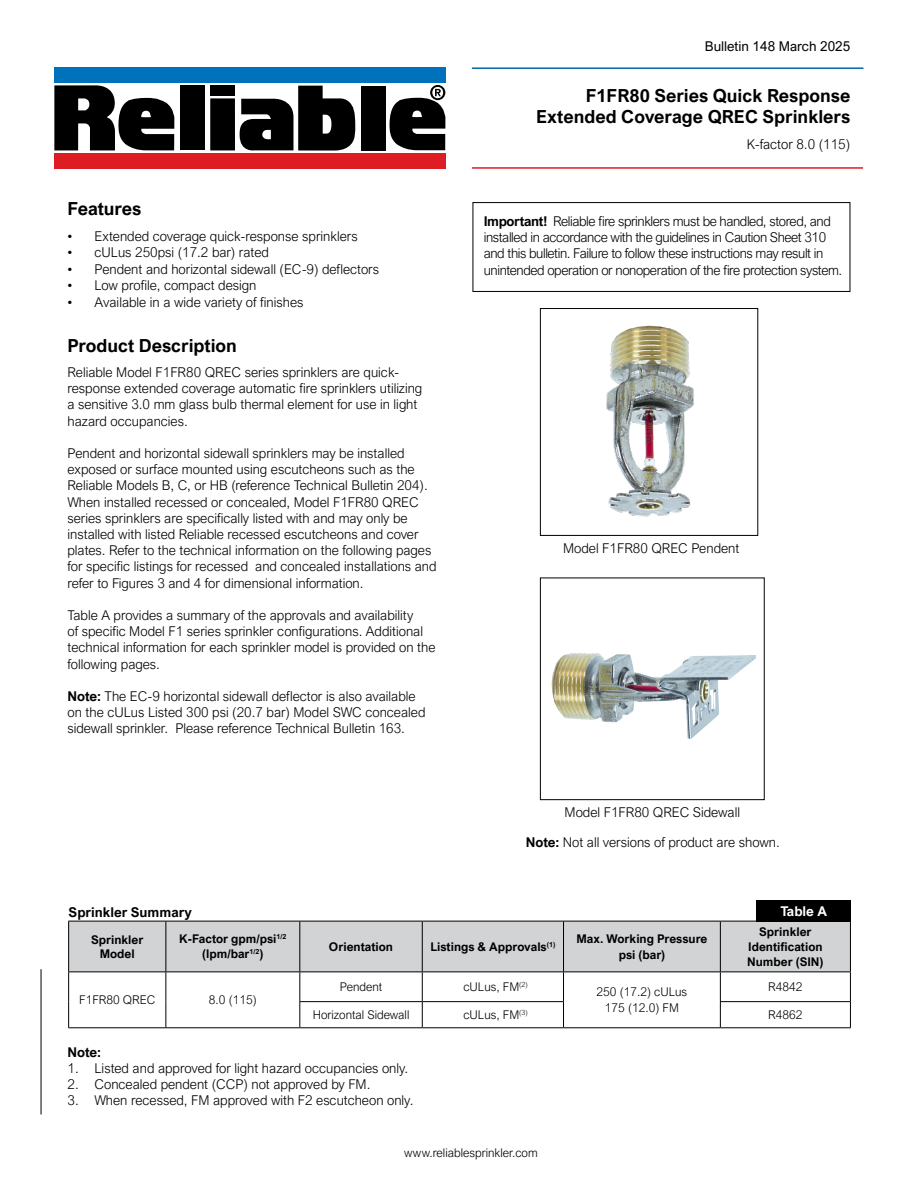
<style>
.page{position:relative;width:918px;height:1188px;background:#fff}
.page>*{position:absolute;margin:0;border:0;box-sizing:border-box;transform-origin:0 0}
.t1{font:700 18px/21px "Arial Nova";color:#000;text-align:right}
.t2{font:300 13.5px/16.2px "Arial Nova";color:#000}
.t3{font:300 13.5px/16.2px "Arial Nova";letter-spacing:-.03em;color:#000}
.t4{font:700 13.5px "Arial Nova";color:#000}
.t5{font:13.5px "Arial Nova";color:#000}
.t6{font:700 13.5px "Arial Nova";color:#fff}
.t7{font:700 12px/15px "Arial Nova";color:#000;text-align:center}
.t8{font:300 12px/16.5px "Arial Nova";color:#000;text-align:center}
.s1{font-weight:700}
</style>
<div class="page">
<div style="left:540px;top:308px;width:218px;height:228px;border:1px solid #000"></div>
<div style="left:540px;top:578px;width:225px;height:222px;border:1px solid #000"></div>
<svg style="left:68px;top:921px;width:783px;height:106px"></svg>
<hr style="left:68px;top:1027px;width:98px;height:1px;background:#000">
<hr style="left:166px;top:1027px;width:134px;height:1px;background:#000">
<hr style="left:300px;top:1027px;width:122px;height:1px;background:#000">
<hr style="left:422px;top:1027px;width:142px;height:1px;background:#000">
<hr style="left:564px;top:1027px;width:156px;height:1px;background:#000">
<hr style="left:720px;top:1027px;width:131px;height:1px;background:#000">
<div style="left:756px;top:900px;width:95px;height:21px;background:#000"></div>
<img style="left:606px;top:325px;width:88px;height:192px">
<img style="left:551px;top:653px;width:205px;height:86px">
<div style="left:473px;top:202px;width:377px;height:90px;border:1px solid #000"></div>
<hr style="left:472px;top:67px;width:391px;height:2px;background:#0467a0">
<hr style="left:472px;top:167px;width:391px;height:2px;background:#e11b24">
<svg style="left:55px;top:85px;width:119px;height:65px"></svg>
<div style="left:180px;top:86px;width:25px;height:64px;background:#000"></div>
<div style="left:210px;top:98px;width:25px;height:52px;background:#000"></div>
<div style="left:210px;top:86px;width:25px;height:10px;background:#000"></div>
<div style="left:361px;top:86px;width:24px;height:65px;background:#000"></div>
<svg style="left:239px;top:86px;width:117px;height:65px"></svg>
<svg style="left:389px;top:85px;width:56px;height:65px"></svg>
<div style="left:55px;top:153px;width:390px;height:15px;background:#de1c24"></div>
<div style="left:55px;top:67px;width:390px;height:16px;background:#0072bc"></div>
<hr style="left:41px;top:969px;width:1px;height:145px;background:#000">
<p class="t5" style="left:705px;top:38px;width:147px">Bulletin 148 March 2025</p>
<h1 class="t1" style="left:536px;top:85px;width:316px">F1FR80 Series Quick Response<br>Extended Coverage QREC Sprinklers</h1>
<h1 class="t1" style="left:68px;top:198px;width:75px">Features</h1>
<p class="t2" style="left:68px;top:228px;width:292px">• Extended coverage quick-response sprinklers</p>
<p class="t2" style="left:68px;top:244px;width:203px">• cULus 250psi (17.2 bar) rated</p>
<p class="t2" style="left:68px;top:261px;width:313px">• Pendent and horizontal sidewall (EC-9) deflectors</p>
<p class="t2" style="left:68px;top:277px;width:191px">• Low profile, compact design</p>
<p class="t2" style="left:68px;top:294px;width:238px">• Available in a wide variety of finishes</p>
<h1 class="t1" style="left:68px;top:335px;width:171px">Product Description</h1>
<p class="t2" style="left:68px;top:364px;width:356px">Reliable Model F1FR80 QREC series sprinklers are quick&shy;response extended coverage automatic fire sprinklers utilizing a sensitive 3.0 mm glass bulb thermal element for use in light hazard occupancies.</p>
<p class="t2" style="left:68px;top:445px;width:371px">Pendent and horizontal sidewall sprinklers may be installed exposed or surface mounted using escutcheons such as the Reliable Models B, C, or HB (reference Technical Bulletin 204).<br>When installed recessed or concealed, Model F1FR80 QREC series sprinklers are specifically listed with and may only be installed with listed Reliable recessed escutcheons and cover plates. Refer to the technical information on the following pages for specific listings for recessed and concealed installations and refer to Figures 3 and 4 for dimensional information.</p>
<p class="t2" style="left:68px;top:607px;width:370px">Table A provides a summary of the approvals and availability<br>of specific Model F1 series sprinkler configurations. Additional technical information for each sprinkler model is provided on the following pages.</p>
<p class="t2" style="left:68px;top:688px;width:359px"><span class="s1">Note:</span> The EC-9 horizontal sidewall deflector is also available on the cULus Listed 300 psi (20.7 bar) Model SWC concealed sidewall sprinkler. Please reference Technical Bulletin 163.</p>
<p class="t2" style="left:747px;top:136px;width:105px">K-factor 8.0 (115)</p>
<p class="t3" style="left:484px;top:213px;width:360px"><span class="s1">Important!</span> Reliable fire sprinklers must be handled, stored, and installed in accordance with the guidelines in Caution Sheet 310 and this bulletin. Failure to follow these instructions may result in unintended operation or nonoperation of the fire protection system.</p>
<p class="t2" style="left:563px;top:540px;width:178px">Model F1FR80 QREC Pendent</p>
<p class="t2" style="left:565px;top:804px;width:177px">Model F1FR80 QREC Sidewall</p>
<p class="t2" style="left:526px;top:834px;width:256px"><span class="s1">Note:</span> Not all versions of product are shown.</p>
<p class="t6" style="left:780px;top:903px;width:48px">Table A</p>
<p class="t4" style="left:69px;top:905px;width:125px">Sprinkler Summary</p>
<p class="t7" style="left:91px;top:933px;width:54px;line-height:13.8px">Sprinkler<br>Model</p>
<p class="t7" style="left:179px;top:932px;width:109px">K-Factor gpm/psi<sup>1/2 </sup>(lpm/bar<sup>1/2</sup>)</p>
<p class="t7" style="left:329px;top:939px;width:66px">Orientation</p>
<p class="t7" style="left:430px;top:939px;width:127px">Listings &amp; Approvals<sup>(1)</sup></p>
<p class="t7" style="left:576px;top:930px;width:132px;line-height:16.5px">Max. Working Pressure psi (bar)</p>
<p class="t7" style="left:747px;top:924px;width:78px">Sprinkler<br>Identification<br>Number (SIN)</p>
<p class="t8" style="left:79px;top:992px;width:78px">F1FR80 QREC</p>
<p class="t8" style="left:209px;top:992px;width:49px">8.0 (115)</p>
<p class="t8" style="left:340px;top:979px;width:44px">Pendent</p>
<p class="t8" style="left:463px;top:979px;width:66px">cULus, FM<sup>(2)</sup></p>
<p class="t8" style="left:597px;top:983px;width:92px">250 (17.2) cULus<br>175 (12.0) FM</p>
<p class="t8" style="left:768px;top:979px;width:36px">R4842</p>
<p class="t8" style="left:313px;top:1007px;width:98px">Horizontal Sidewall</p>
<p class="t8" style="left:463px;top:1007px;width:66px">cULus, FM<sup>(3)</sup></p>
<p class="t8" style="left:768px;top:1007px;width:36px">R4862</p>
<p class="t4" style="left:67px;top:1044px;width:35px">Note:</p>
<p class="t2" style="left:67px;top:1060px;width:342px">1. Listed and approved for light hazard occupancies only.</p>
<p class="t2" style="left:67px;top:1076px;width:305px">2. Concealed pendent (CCP) not approved by FM.</p>
<p class="t2" style="left:67px;top:1093px;width:347px">3. When recessed, FM approved with F2 escutcheon only.</p>
<p class="t8" style="left:404px;top:1145px;width:135px">www.reliablesprinkler.com</p>
</div>
